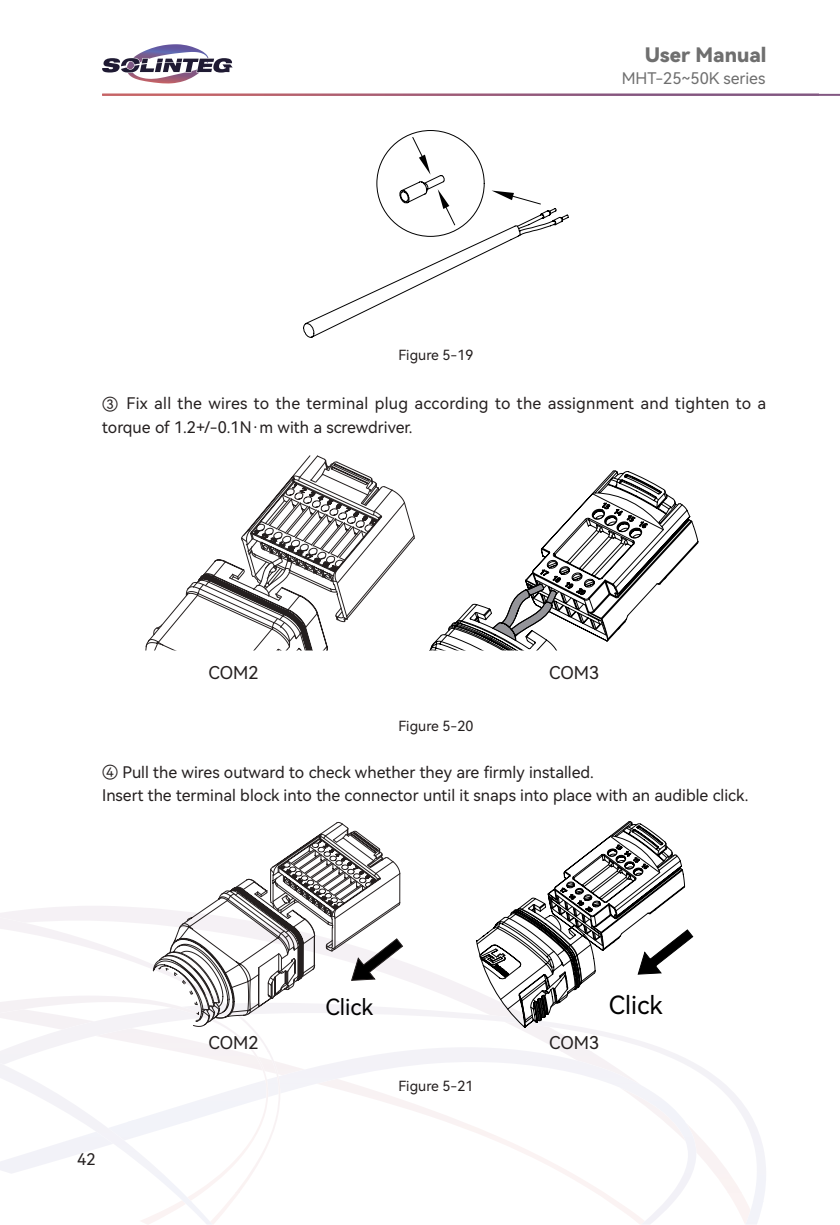
<style>
.page{position:relative;width:840px;height:1225px;background:#fff}
.page>*{position:absolute;margin:0;border:0;box-sizing:border-box;transform-origin:0 0}
.t1{font:25px "Harmony OS Sans";color:#000}
.t2{font:22.2px "Harmony OS Sans SC";color:#000}
.t3{font:20px "Harmony OS Sans Black";color:#6f6f6f}
.t4{font:17.6px "Harmony OS Sans";color:#241f1f}
.t5{font:16px/23.4px "Harmony OS Sans";color:#241f1f}
.t6{font:16px "Harmony OS Sans";color:#6f6f6f}
.t7{font:14px "Harmony OS Sans";color:#241f1f}
.s1{font-family:"Harmony OS Sans SC"}
</style>
<div class="page">
<svg style="left:102px;top:44px;width:130px;height:40px"></svg>
<svg style="left:0;top:906px;width:694px;height:96px"></svg>
<svg style="left:402px;top:1002px;width:363px;height:222px"></svg>
<svg style="left:280px;top:1047px;width:416px;height:177px"></svg>
<svg style="left:0;top:917px;width:280px;height:227px"></svg>
<svg style="left:0;top:995px;width:268px;height:229px"></svg>
<svg style="left:0;top:1063px;width:213px;height:161px"></svg>
<svg style="left:303px;top:130px;width:265px;height:207px"></svg>
<svg style="left:491px;top:190px;width:22px;height:10px"></svg>
<svg style="left:153px;top:822px;width:249px;height:202px"></svg>
<svg style="left:102px;top:94px;width:737px;height:2px"></svg>
<svg style="left:145px;top:459px;width:530px;height:191px"></svg>
<svg style="left:476px;top:821px;width:216px;height:206px"></svg>
<p class="t3" style="left:644px;top:41px;width:123px">User Manual</p>
<p class="t6" style="left:621px;top:67px;width:145px">MHT-25~50K series</p>
<p class="t7" style="left:398px;top:345px;width:76px">Figure 5-19</p>
<p class="t5" style="left:102px;top:391px;width:665px"><span class="s1">③</span> Fix all the wires to the terminal plug according to the assignment and tighten to a torque of 1.2+/-0.1N·m with a screwdriver.</p>
<p class="t4" style="left:208px;top:660px;width:51px">COM2</p>
<p class="t4" style="left:549px;top:660px;width:51px">COM3</p>
<p class="t7" style="left:398px;top:716px;width:76px">Figure 5-20</p>
<p class="t5" style="left:102px;top:760px;width:647px"><span class="s1">④</span> Pull the wires outward to check whether they are firmly installed.<br>Insert the terminal block into the connector until it snaps into place with an audible click.</p>
<p class="t5" style="left:77px;top:1146px;width:20px">42</p>
<h2 class="t2" style="left:325px;top:992px;width:49px">Click</h2>
<p class="t4" style="left:208px;top:1030px;width:51px">COM2</p>
<p class="t4" style="left:549px;top:1030px;width:51px">COM3</p>
<h1 class="t1" style="left:608px;top:988px;width:55px">Click</h1>
<p class="t7" style="left:398px;top:1076px;width:76px">Figure 5-21</p>
</div>
